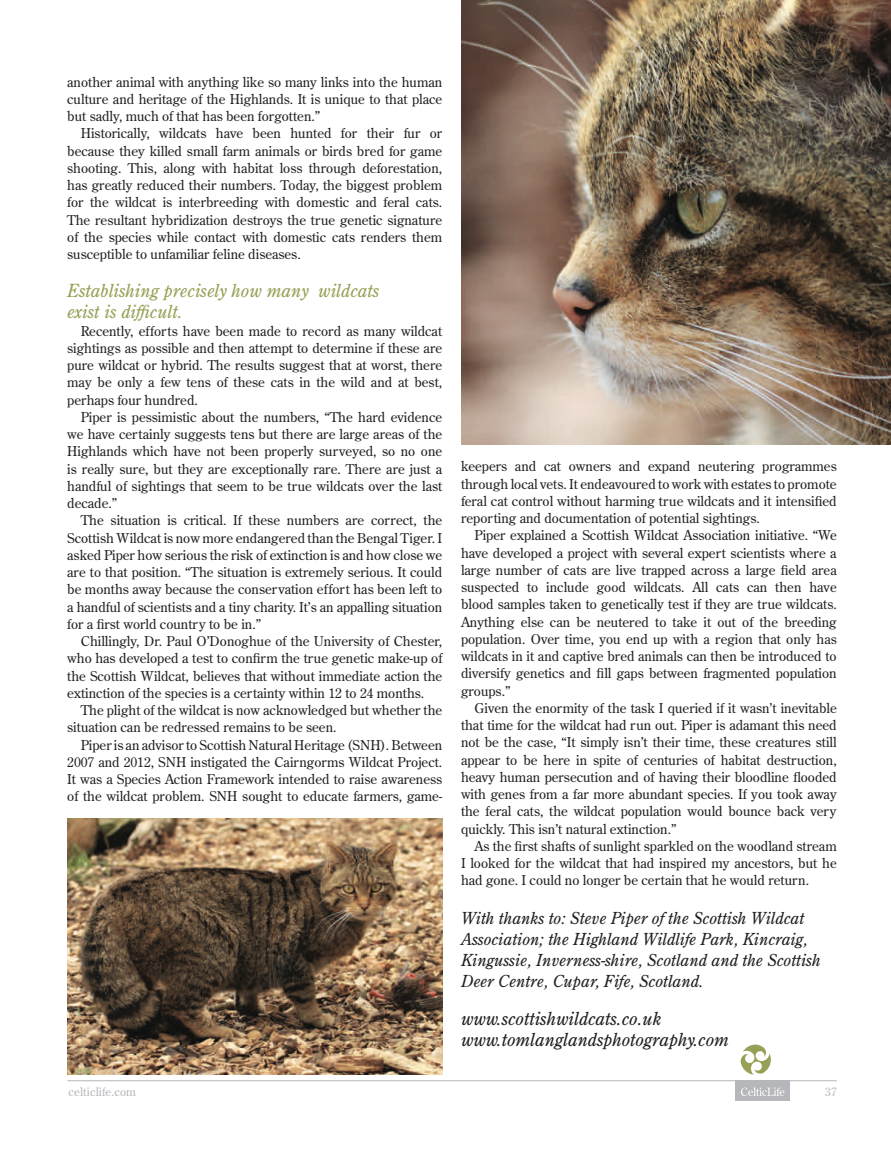
<style>
.page{position:relative;width:891px;height:1161px;background:#fff}
.page>*{position:absolute;margin:0;border:0;box-sizing:border-box;transform-origin:0 0}
.t1{font:italic 18px/21px "Century Old Style";color:#231f20}
.t2{font:italic 18px/21px "Century Old Style";color:#98a055}
.t3{font:italic 16.5px/21px "Century Old Style";color:#231f20}
.t4{font:13.5px/17.2px "Century Old Style";color:#231f20;text-align:justify}
.t5{font:11.7px "Century Old Style";letter-spacing:.01em;color:#b6b7bb}
</style>
<div class="page">
<div style="left:736px;top:1081px;width:54px;height:20px;background:#b6b7bb"></div>
<svg style="left:741px;top:1087px;width:44px;height:9px"></svg>
<hr style="left:68px;top:1080px;width:769px;height:1px;background:#b6b7bb">
<svg style="left:741px;top:1045px;width:30px;height:30px"></svg>
<img style="left:461px;top:0;width:430px;height:445px">
<img style="left:67px;top:818px;width:375px;height:257px">
<p class="t4" style="left:67px;top:73px;width:377px">another animal with anything like so many links into the human culture and heritage of the Highlands. It is unique to that place but sadly, much of that has been forgotten.”</p>
<p class="t4" style="left:67px;top:125px;width:377px;text-indent:14px">Historically, wildcats have been hunted for their fur or because they killed small farm animals or birds bred for game shooting. This, along with habitat loss through deforestation, has greatly reduced their numbers. Today, the biggest problem for the wildcat is interbreeding with domestic and feral cats.<br>The resultant hybridization destroys the true genetic signature of the species while contact with domestic cats renders them susceptible to unfamiliar feline diseases.</p>
<h1 class="t2" style="left:67px;top:280px;width:313px">Establishing precisely how many wildcats exist is difficult.</h1>
<p class="t4" style="left:67px;top:322px;width:377px;text-indent:14px">Recently, efforts have been made to record as many wildcat sightings as possible and then attempt to determine if these are pure wildcat or hybrid. The results suggest that at worst, there may be only a few tens of these cats in the wild and at best, perhaps four hundred.</p>
<p class="t4" style="left:67px;top:408px;width:377px;text-indent:14px">Piper is pessimistic about the numbers, “The hard evidence we have certainly suggests tens but there are large areas of the Highlands which have not been properly surveyed, so no one is really sure, but they are exceptionally rare. There are just a handful of sightings that seem to be true wildcats over the last decade.”</p>
<p class="t4" style="left:67px;top:512px;width:377px;text-indent:14px">The situation is critical. If these numbers are correct, the Scottish Wildcat is now more endangered than the Bengal Tiger. I asked Piper how serious the risk of extinction is and how close we are to that position. “The situation is extremely serious. It could be months away because the conservation effort has been left to a handful of scientists and a tiny charity. It’s an appalling situation for a first world country to be in.”</p>
<p class="t4" style="left:67px;top:632px;width:377px;text-indent:14px">Chillingly, Dr. Paul O’Donoghue of the University of Chester, who has developed a test to confirm the true genetic make-up of the Scottish Wildcat, believes that without immediate action the extinction of the species is a certainty within 12 to 24 months.</p>
<p class="t4" style="left:67px;top:701px;width:377px;text-indent:14px">The plight of the wildcat is now acknowledged but whether the situation can be redressed remains to be seen.</p>
<p class="t4" style="left:67px;top:736px;width:377px;text-indent:14px">Piper is an advisor to Scottish Natural Heritage (SNH). Between 2007 and 2012, SNH instigated the Cairngorms Wildcat Project.<br>It was a Species Action Framework intended to raise awareness of the wildcat problem. SNH sought to educate farmers, game-</p>
<p class="t4" style="left:461px;top:458px;width:377px">keepers and cat owners and expand neutering programmes through local vets. It endeavoured to work with estates to promote feral cat control without harming true wildcats and it intensified reporting and documentation of potential sightings.</p>
<p class="t4" style="left:461px;top:527px;width:377px;text-indent:14px">Piper explained a Scottish Wildcat Association initiative. “We have developed a project with several expert scientists where a large number of cats are live trapped across a large field area suspected to include good wildcats. All cats can then have blood samples taken to genetically test if they are true wildcats.<br>Anything else can be neutered to take it out of the breeding population. Over time, you end up with a region that only has wildcats in it and captive bred animals can then be introduced to diversify genetics and fill gaps between fragmented population groups.”</p>
<p class="t4" style="left:461px;top:699px;width:377px;text-indent:14px">Given the enormity of the task I queried if it wasn’t inevitable that time for the wildcat had run out. Piper is adamant this need not be the case, “It simply isn’t their time, these creatures still appear to be here in spite of centuries of habitat destruction, heavy human persecution and of having their bloodline flooded with genes from a far more abundant species. If you took away the feral cats, the wildcat population would bounce back very quickly. This isn’t natural extinction.”</p>
<p class="t4" style="left:461px;top:837px;width:377px;text-indent:14px">As the first shafts of sunlight sparkled on the woodland stream I looked for the wildcat that had inspired my ancestors, but he had gone. I could no longer be certain that he would return.</p>
<p class="t3" style="left:461px;top:907px;width:361px">With thanks to: Steve Piper of the Scottish Wildcat Association; the Highland Wildlife Park, Kincraig, Kingussie, Inverness-shire, Scotland and the Scottish Deer Centre, Cupar, Fife, Scotland.</p>
<h1 class="t1" style="left:461px;top:1008px;width:269px">www.scottishwildcats.co.uk www.tomlanglandsphotography.com</h1>
<p class="t5" style="left:68px;top:1084px;width:69px">celticlife.com</p>
<p class="t5" style="left:825px;top:1084px;width:13px">37</p>
</div>
